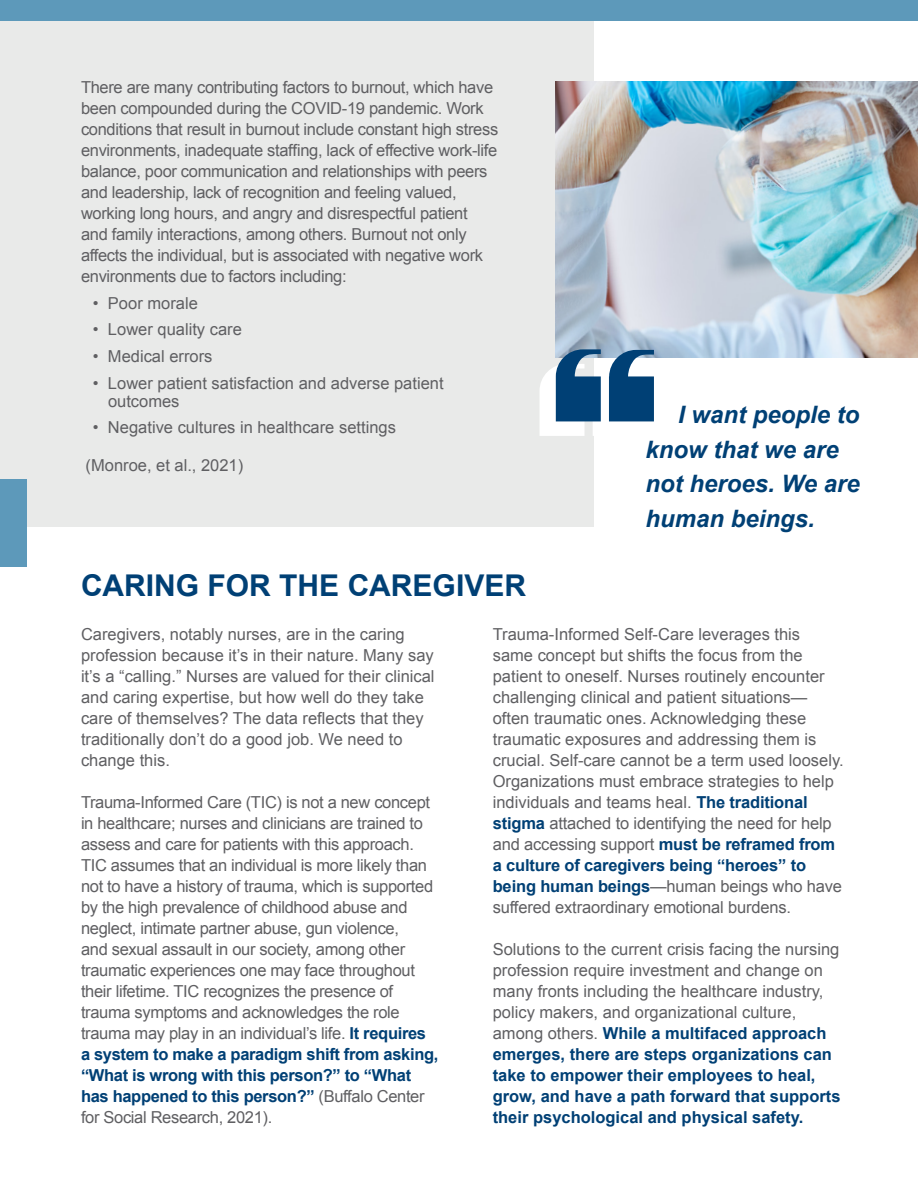
<style>
.page{position:relative;width:918px;height:1188px;background:#fff}
.page>*{position:absolute;margin:0;border:0;box-sizing:border-box;transform-origin:0 0}
.Body_Head_Larger{font:700 30px "Arial";color:#004075}
.Call_Out{font:italic 700 24px/34.5px "Arial";color:#004075}
.Body{font:16.5px/21px "Arial";color:#5f5f62}
.Body-2{font:16.5px/21px "Arial";letter-spacing:-.02em;color:#5f5f62}
.Bullets{font:16.5px/18px "Arial";color:#5f5f62}
.s1{font-weight:700;color:#004075}
</style>
<div class="page">
<div style="left:0;top:0;width:594px;height:526px;background:#e9eae9"></div>
<img style="left:556px;top:81px;width:362px;height:277px">
<svg style="left:540px;top:349px;width:114px;height:87px"></svg>
<div style="left:0;top:479px;width:27px;height:88px;background:#5d99ba"></div>
<div style="left:0;top:0;width:918px;height:20px;background:#5d99ba"></div>
<p class="Body-2" style="left:81px;top:77px;width:419px">There are many contributing factors to burnout, which have been compounded during the COVID-19 pandemic. Work conditions that result in burnout include constant high stress environments, inadequate staffing, lack of effective work-life balance, poor communication and relationships with peers and leadership, lack of recognition and feeling valued, working long hours, and angry and disrespectful patient and family interactions, among others. Burnout not only affects the individual, but is associated with negative work environments due to factors including:</p>
<p class="Bullets" style="left:93px;top:294px;width:106px">• Poor morale</p>
<p class="Bullets" style="left:93px;top:320px;width:150px">• Lower quality care</p>
<p class="Bullets" style="left:93px;top:347px;width:121px">• Medical errors</p>
<p class="Bullets" style="left:108px;top:374px;width:337px;text-indent:-15px">• Lower patient satisfaction and adverse patient outcomes</p>
<p class="Bullets" style="left:93px;top:418px;width:304px">• Negative cultures in healthcare settings</p>
<p class="Bullets" style="left:86px;top:456px;width:159px">(Monroe, et al., 2021)</p>
<p class="Body_Head_Larger" style="left:81px;top:565px;width:447px">CARING FOR THE CAREGIVER</p>
<p class="Call_Out" style="left:645px;top:398px;width:216px;text-indent:33px">I want people to know that we are not heroes. We are human beings.</p>
<p class="Body" style="left:81px;top:623px;width:355px">Caregivers, notably nurses, are in the caring profession because it’s in their nature. Many say it’s a “calling.” Nurses are valued for their clinical and caring expertise, but how well do they take care of themselves? The data reflects that they traditionally don’t do a good job. We need to change this.</p>
<p class="Body-2" style="left:81px;top:791px;width:359px">Trauma-Informed Care (TIC) is not a new concept in healthcare; nurses and clinicians are trained to assess and care for patients with this approach.<br>TIC assumes that an individual is more likely than not to have a history of trauma, which is supported by the high prevalence of childhood abuse and neglect, intimate partner abuse, gun violence,<br>and sexual assault in our society, among other traumatic experiences one may face throughout their lifetime. TIC recognizes the presence of trauma symptoms and acknowledges the role trauma may play in an individual’s life. <span class="s1">It requires a system to make a paradigm shift from asking, “What is wrong with this person?” to “What has happened to this person?”</span> (Buffalo Center for Social Research, 2021).</p>
<p class="Body" style="left:493px;top:623px;width:352px">Trauma-Informed Self-Care leverages this same concept but shifts the focus from the patient to oneself. Nurses routinely encounter challenging clinical and patient situations— often traumatic ones. Acknowledging these traumatic exposures and addressing them is crucial. Self-care cannot be a term used loosely.<br>Organizations must embrace strategies to help individuals and teams heal. <span class="s1">The traditional stigma</span> attached to identifying the need for help and accessing support <span class="s1">must be reframed from a culture of caregivers being “heroes” to being human beings</span>—human beings who have suffered extraordinary emotional burdens.</p>
<p class="Body" style="left:493px;top:938px;width:349px">Solutions to the current crisis facing the nursing profession require investment and change on many fronts including the healthcare industry, policy makers, and organizational culture, among others. <span class="s1">While a multifaced approach emerges, there are steps organizations can take to empower their employees to heal, grow, and have a path forward that supports their psychological and physical safety.</span></p>
</div>
